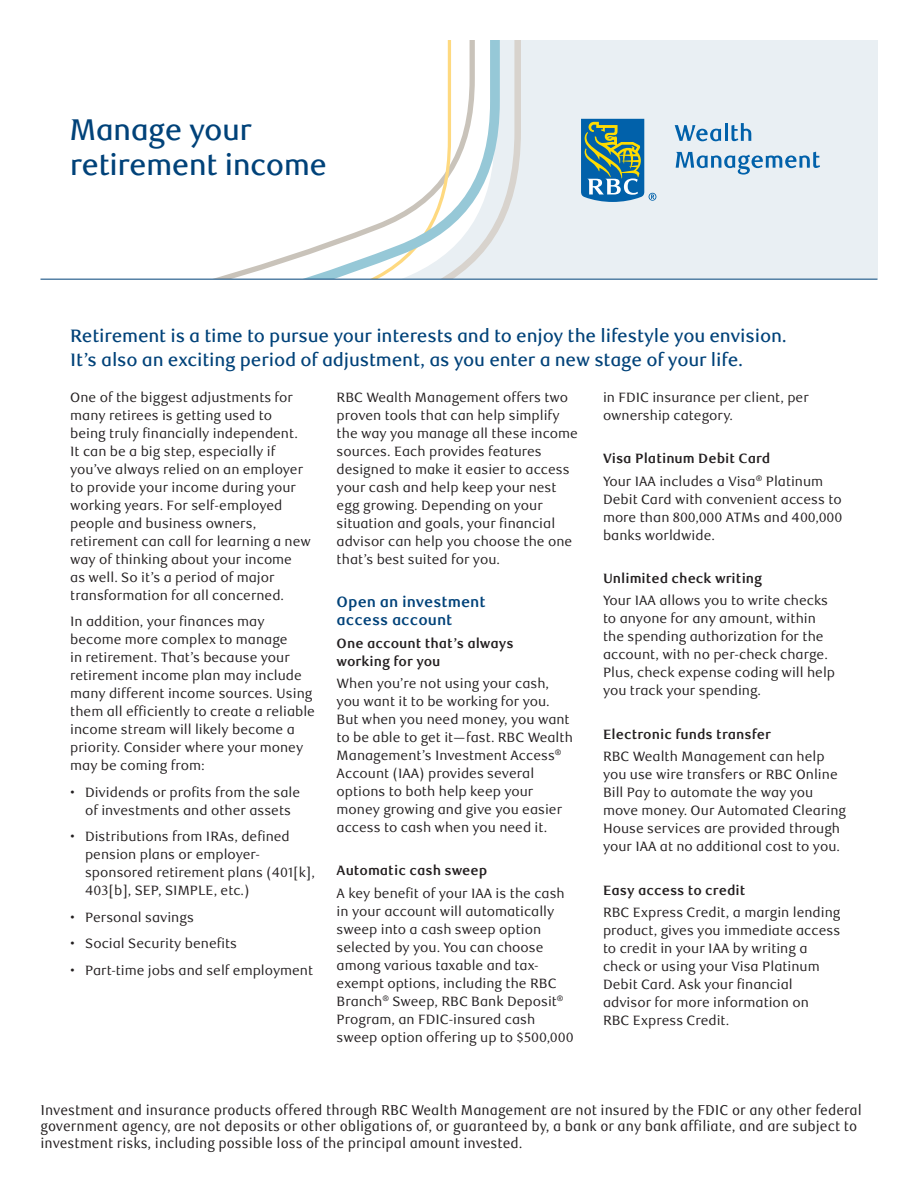
<style>
.page{position:relative;width:918px;height:1188px;background:#fff}
.page>*{position:absolute;margin:0;border:0;box-sizing:border-box;transform-origin:0 0}
.Factsheet_Headline{font:500 30px/34.5px "RBC Display";color:#004279}
.Factsheet_Intro_Text{font:500 18px/24px "RBC Text";letter-spacing:-.01em;color:#004279}
.Factsheet_Subtitle_1{font:700 15px/18px "RBC Text";color:#004279}
.t1{font:14.25px/16.5px "RBC Text Cond";color:#231f20}
.Factsheet_Body_Copy{font:13.5px/18px "RBC Text";color:#231f20}
.Facsheet_Subtitle_2{font:700 13.5px "RBC Text";color:#231f20}
.Factsheet_Subtitle_1-2{font:700 13.5px/18px "RBC Text";color:#231f20}
</style>
<div class="page">
<div style="left:40px;top:40px;width:838px;height:239px;background:#e9eff3"></div>
<svg style="left:500px;top:40px;width:21px;height:239px"></svg>
<svg style="left:40px;top:40px;width:460px;height:239px;background:#f8fafa"></svg>
<svg style="left:581px;top:119px;width:75px;height:83px"></svg>
<svg style="left:675px;top:125px;width:46px;height:16px"></svg>
<hr style="left:725px;top:123px;width:3px;height:18px;background:#0161aa">
<svg style="left:732px;top:123px;width:19px;height:18px"></svg>
<svg style="left:676px;top:152px;width:144px;height:23px"></svg>
<hr style="left:40px;top:279px;width:838px;height:1px;background:#004279">
<p class="Factsheet_Headline" style="left:70px;top:114px;width:258px">Manage your retirement income</p>
<p class="Factsheet_Intro_Text" style="left:70px;top:325px;width:718px">Retirement is a time to pursue your interests and to enjoy the lifestyle you envision.<br>It’s also an exciting period of adjustment, as you enter a new stage of your life.</p>
<p class="Factsheet_Body_Copy" style="left:70px;top:388px;width:242px">One of the biggest adjustments for many retirees is getting used to being truly financially independent.<br>It can be a big step, especially if you’ve always relied on an employer to provide your income during your working years. For self-employed people and business owners, retirement can call for learning a new way of thinking about your income<br>as well. So it’s a period of major transformation for all concerned.</p>
<p class="Factsheet_Body_Copy" style="left:70px;top:613px;width:246px">In addition, your finances may become more complex to manage<br>in retirement. That’s because your retirement income plan may include many different income sources. Using them all efficiently to create a reliable income stream will likely become a priority. Consider where your money may be coming from:</p>
<p class="Factsheet_Body_Copy" style="left:70px;top:783px;width:231px;text-align:center">• Dividends or profits from the sale of investments and other assets</p>
<p class="Factsheet_Body_Copy" style="left:85px;top:828px;width:231px;text-indent:-15px">• Distributions from IRAs, defined pension plans or employer&shy;sponsored retirement plans (401[k],<br>403[b], SEP, SIMPLE, etc.)</p>
<p class="Factsheet_Body_Copy" style="left:70px;top:908px;width:125px">• Personal savings</p>
<p class="Factsheet_Body_Copy" style="left:70px;top:935px;width:168px">• Social Security benefits</p>
<p class="Factsheet_Body_Copy" style="left:70px;top:961px;width:244px">• Part-time jobs and self employment</p>
<p class="Factsheet_Body_Copy" style="left:337px;top:388px;width:243px">RBC Wealth Management offers two proven tools that can help simplify the way you manage all these income sources. Each provides features designed to make it easier to access your cash and help keep your nest egg growing. Depending on your situation and goals, your financial advisor can help you choose the one that’s best suited for you.</p>
<p class="Factsheet_Subtitle_1" style="left:337px;top:593px;width:151px">Open an investment access account</p>
<p class="Factsheet_Subtitle_1-2" style="left:337px;top:634px;width:179px">One account that’s always working for you</p>
<p class="Factsheet_Body_Copy" style="left:337px;top:674px;width:238px">When you’re not using your cash, you want it to be working for you.<br>But when you need money, you want to be able to get it—fast. RBC Wealth<br>Management’s Investment Access<sup>®<br></sup>Account (IAA) provides several options to both help keep your money growing and give you easier access to cash when you need it.</p>
<p class="Facsheet_Subtitle_2" style="left:337px;top:863px;width:152px">Automatic cash sweep</p>
<p class="Factsheet_Body_Copy" style="left:337px;top:884px;width:239px">A key benefit of your IAA is the cash in your account will automatically sweep into a cash sweep option selected by you. You can choose among various taxable and tax&shy;exempt options, including the RBC<br>Branch<sup>®</sup> Sweep, RBC Bank Deposit<sup>®<br></sup>Program, an FDIC-insured cash sweep option offering up to $500,000</p>
<p class="Factsheet_Body_Copy" style="left:603px;top:388px;width:207px">in FDIC insurance per client, per ownership category.</p>
<p class="Facsheet_Subtitle_2" style="left:603px;top:451px;width:169px">Visa Platinum Debit Card</p>
<p class="Factsheet_Body_Copy" style="left:603px;top:472px;width:241px">Your IAA includes a Visa<sup>®</sup> Platinum<br>Debit Card with convenient access to more than 800,000 ATMs and 400,000 banks worldwide.</p>
<p class="Facsheet_Subtitle_2" style="left:603px;top:570px;width:161px">Unlimited check writing</p>
<p class="Factsheet_Body_Copy" style="left:603px;top:592px;width:234px">Your IAA allows you to write checks to anyone for any amount, within the spending authorization for the account, with no per-check charge.<br>Plus, check expense coding will help you track your spending.</p>
<p class="Facsheet_Subtitle_2" style="left:603px;top:726px;width:169px">Electronic funds transfer</p>
<p class="Factsheet_Body_Copy" style="left:603px;top:748px;width:245px">RBC Wealth Management can help you use wire transfers or RBC Online Bill Pay to automate the way you move money. Our Automated Clearing House services are provided through your IAA at no additional cost to you.</p>
<p class="Facsheet_Subtitle_2" style="left:603px;top:882px;width:144px">Easy access to credit</p>
<p class="Factsheet_Body_Copy" style="left:603px;top:903px;width:239px">RBC Express Credit, a margin lending product, gives you immediate access to credit in your IAA by writing a check or using your Visa Platinum<br>Debit Card. Ask your financial advisor for more information on<br>RBC Express Credit.</p>
<p class="t1" style="left:40px;top:1102px;width:823px">Investment and insurance products offered through RBC Wealth Management are not insured by the FDIC or any other federal government agency, are not deposits or other obligations of, or guaranteed by, a bank or any bank affiliate, and are subject to investment risks, including possible loss of the principal amount invested.</p>
</div>
